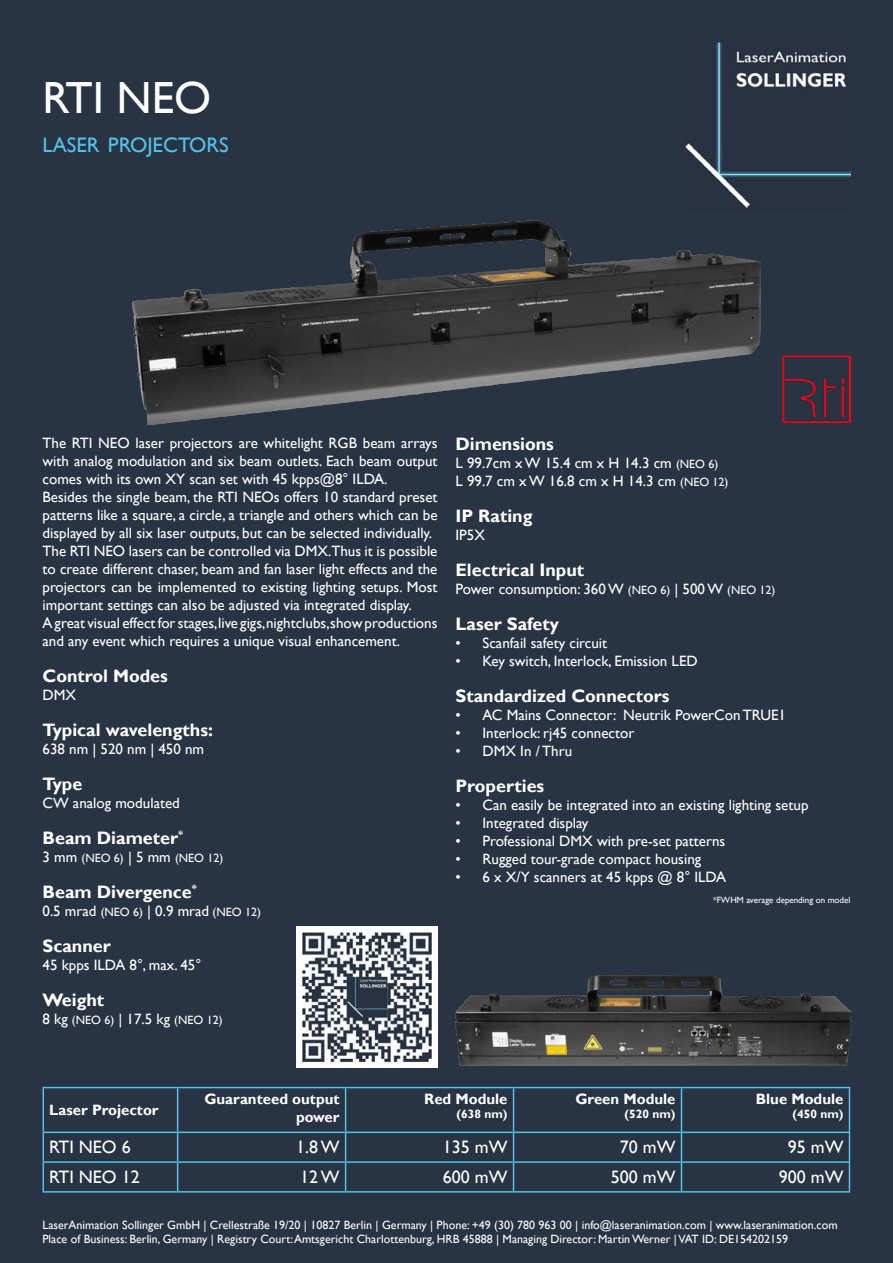
<style>
.page{position:relative;width:893px;height:1263px;background:#283343}
.page>*{position:absolute;margin:0;border:0;box-sizing:border-box;transform-origin:0 0}
.t1{font:45px "Gill Sans";color:#fff}
.t2{font:21px "Gill Sans";color:#54c2e8}
.t3{font:700 18px "Gill Sans";color:#fff}
.t4{font:18px "Gill Sans";color:#fff}
.t5{font:15px/18px "Gill Sans";color:#fff}
.t6{font:700 15px/18px "Gill Sans";color:#fff;text-align:right}
.t7{font:12px/14.4px "Gill Sans";color:#fff}
.t8{font:700 12px "Gill Sans";color:#fff}
.t9{font:9px "Gill Sans";color:#fff}
.s1{font-size:15px}
.s2{font-size:12px}
</style>
<div class="page">
<img style="left:685px;top:43px;width:165px;height:166px">
<hr style="left:43px;top:1087px;width:135px;height:1px;background:#54c2e8">
<hr style="left:43px;top:1088px;width:1px;height:43px;background:#54c2e8">
<hr style="left:178px;top:1087px;width:168px;height:1px;background:#54c2e8">
<hr style="left:177px;top:1088px;width:1px;height:43px;background:#54c2e8">
<hr style="left:346px;top:1087px;width:168px;height:1px;background:#54c2e8">
<hr style="left:345px;top:1088px;width:1px;height:43px;background:#54c2e8">
<hr style="left:514px;top:1087px;width:167px;height:1px;background:#54c2e8">
<hr style="left:513px;top:1088px;width:1px;height:43px;background:#54c2e8">
<hr style="left:681px;top:1087px;width:169px;height:1px;background:#54c2e8">
<hr style="left:681px;top:1088px;width:1px;height:43px;background:#54c2e8">
<hr style="left:849px;top:1088px;width:1px;height:43px;background:#54c2e8">
<hr style="left:43px;top:1131px;width:135px;height:2px;background:#54c2e8">
<hr style="left:178px;top:1131px;width:168px;height:2px;background:#54c2e8">
<hr style="left:346px;top:1131px;width:168px;height:2px;background:#54c2e8">
<hr style="left:514px;top:1131px;width:167px;height:2px;background:#54c2e8">
<hr style="left:681px;top:1131px;width:169px;height:2px;background:#54c2e8">
<hr style="left:43px;top:1161px;width:135px;height:2px;background:#54c2e8">
<svg style="left:43px;top:1133px;width:1px;height:58px"></svg>
<hr style="left:178px;top:1161px;width:168px;height:2px;background:#54c2e8">
<svg style="left:177px;top:1133px;width:1px;height:58px"></svg>
<hr style="left:346px;top:1161px;width:168px;height:2px;background:#54c2e8">
<svg style="left:345px;top:1133px;width:1px;height:58px"></svg>
<hr style="left:514px;top:1161px;width:167px;height:2px;background:#54c2e8">
<svg style="left:513px;top:1133px;width:1px;height:58px"></svg>
<hr style="left:681px;top:1161px;width:169px;height:2px;background:#54c2e8">
<svg style="left:681px;top:1133px;width:1px;height:58px"></svg>
<svg style="left:849px;top:1133px;width:1px;height:58px"></svg>
<hr style="left:43px;top:1191px;width:135px;height:1px;background:#54c2e8">
<hr style="left:178px;top:1191px;width:168px;height:1px;background:#54c2e8">
<hr style="left:346px;top:1191px;width:168px;height:1px;background:#54c2e8">
<hr style="left:514px;top:1191px;width:167px;height:1px;background:#54c2e8">
<hr style="left:681px;top:1191px;width:169px;height:1px;background:#54c2e8">
<img style="left:133px;top:220px;width:627px;height:204px">
<img style="left:455px;top:976px;width:396px;height:89px">
<img style="left:783px;top:355px;width:67px;height:68px">
<img style="left:297px;top:926px;width:141px;height:141px">
<h1 class="t1" style="left:43px;top:72px;width:170px">RTI NEO</h1>
<h2 class="t2" style="left:43px;top:133px;width:151px">LASER PROJECTOR</h2>
<h2 class="t2" style="left:219px;top:133px;width:11px">S</h2>
<p class="t5" style="left:43px;top:434px;width:396px">The RTI NEO laser projectors are whitelight RGB beam arrays with analog modulation and six beam outlets. Each beam output comes with its own XY scan set with 45 kpps@8° ILDA.<br>Besides the single beam, the RTI NEOs offers 10 standard preset patterns like a square, a circle, a triangle and others which can be displayed by all six laser outputs, but can be selected individually.<br>The RTI NEO lasers can be controlled via DMX.Thus it is possible to create different chaser, beam and fan laser light effects and the projectors can be implemented to existing lighting setups. Most important settings can also be adjusted via integrated display.<br>A great visual effect for stages,live gigs,nightclubs,show productions and any event which requires a unique visual enhancement.</p>
<p class="t3" style="left:43px;top:665px;width:127px">Control Modes</p>
<p class="t5" style="left:43px;top:686px;width:35px">DMX</p>
<p class="t3" style="left:43px;top:719px;width:172px">Typical wavelengths:</p>
<p class="t5" style="left:43px;top:740px;width:163px">638 nm | 520 nm | 450 nm</p>
<p class="t3" style="left:43px;top:773px;width:41px">Type</p>
<p class="t5" style="left:43px;top:794px;width:139px">CW analog modulated</p>
<p class="t3" style="left:43px;top:827px;width:142px">Beam Diameter<sup>*</sup></p>
<p class="t7" style="left:43px;top:850px;width:182px"><span class="s1">3 mm</span> (NEO 6) <span class="s1">| 5 mm</span> (NEO 12)</p>
<p class="t3" style="left:43px;top:881px;width:156px">Beam Divergence<sup>*</sup></p>
<p class="t5" style="left:43px;top:902px;width:220px">0.5 mrad <span class="s2">(NEO 6)</span> | 0.9 mrad <span class="s2">(NEO 12)</span></p>
<p class="t3" style="left:43px;top:935px;width:70px">Scanner</p>
<p class="t5" style="left:43px;top:956px;width:160px">45 kpps ILDA 8°, max. 45°</p>
<p class="t3" style="left:43px;top:989px;width:63px">Weight</p>
<p class="t7" style="left:43px;top:1012px;width:182px"><span class="s1">8 kg</span> (NEO 6) <span class="s1">| 17.5 kg</span> (NEO 12)</p>
<p class="t3" style="left:455px;top:433px;width:100px">Dimensions</p>
<p class="t5" style="left:455px;top:454px;width:274px">L 99.7cm x W 15.4 cm x H 14.3 cm <span class="s2">(NEO 6)<br></span>L 99.7 cm x W 16.8 cm x H 14.3 cm <span class="s2">(NEO 12)</span></p>
<p class="t3" style="left:455px;top:505px;width:78px">IP Rating</p>
<p class="t5" style="left:455px;top:526px;width:31px">IP5X</p>
<p class="t3" style="left:455px;top:559px;width:130px">Electrical Input</p>
<p class="t5" style="left:455px;top:580px;width:321px">Power consumption: 360 W <span class="s2">(NEO 6)</span> | 500 W <span class="s2">(NEO 12)</span></p>
<p class="t3" style="left:455px;top:613px;width:105px">Laser Safety</p>
<p class="t5" style="left:455px;top:634px;width:153px">• Scanfail safety circuit</p>
<p class="t5" style="left:455px;top:652px;width:244px">• Key switch, Interlock, Emission LED</p>
<p class="t3" style="left:455px;top:685px;width:216px">Standardized Connectors</p>
<p class="t5" style="left:455px;top:706px;width:332px">• AC Mains Connector: Neutrik PowerCon TRUE1</p>
<p class="t5" style="left:455px;top:724px;width:180px">• Interlock: rj45 connector</p>
<p class="t5" style="left:455px;top:742px;width:118px">• DMX In / Thru</p>
<p class="t3" style="left:455px;top:775px;width:90px">Properties</p>
<p class="t5" style="left:455px;top:796px;width:354px">• Can easily be integrated into an existing lighting setup</p>
<p class="t5" style="left:455px;top:814px;width:135px">• Integrated display</p>
<p class="t5" style="left:455px;top:832px;width:271px">• Professional DMX with pre-set patterns</p>
<p class="t5" style="left:455px;top:850px;width:247px">• Rugged tour-grade compact housing</p>
<p class="t5" style="left:455px;top:868px;width:272px">• 6 x X/Y scanners at 45 kpps @ 8° ILDA</p>
<p class="t9" style="left:713px;top:895px;width:139px">*FWHM average depending on model</p>
<p class="t6" style="left:49px;top:1101px;width:111px">Laser Projector</p>
<p class="t6" style="left:204px;top:1090px;width:137px">Guaranteed output power</p>
<p class="t6" style="left:424px;top:1090px;width:85px">Red Module</p>
<p class="t8" style="left:457px;top:1107px;width:52px">(638 nm)</p>
<p class="t6" style="left:575px;top:1090px;width:102px">Green Module</p>
<p class="t8" style="left:625px;top:1107px;width:52px">(520 nm)</p>
<p class="t6" style="left:756px;top:1090px;width:89px">Blue Module</p>
<p class="t8" style="left:792px;top:1107px;width:52px">(450 nm)</p>
<p class="t4" style="left:49px;top:1137px;width:83px">RTI NEO 6</p>
<p class="t4" style="left:296px;top:1137px;width:45px">1.8 W</p>
<p class="t4" style="left:443px;top:1137px;width:66px">135 mW</p>
<p class="t4" style="left:620px;top:1137px;width:57px">70 mW</p>
<p class="t4" style="left:788px;top:1137px;width:57px">95 mW</p>
<p class="t4" style="left:49px;top:1167px;width:92px">RTI NEO 12</p>
<p class="t4" style="left:300px;top:1167px;width:41px">12 W</p>
<p class="t4" style="left:443px;top:1167px;width:66px">600 mW</p>
<p class="t4" style="left:611px;top:1167px;width:66px">500 mW</p>
<p class="t4" style="left:779px;top:1167px;width:66px">900 mW</p>
<p class="t7" style="left:43px;top:1218px;width:797px">LaserAnimation Sollinger GmbH | Crellestraße 19/20 | 10827 Berlin | Germany | Phone: +49 (30) 780 963 00 | info@laseranimation.com | www.laseranimation.com<br>Place of Business: Berlin, Germany | Registry Court: Amtsgericht Charlottenburg, HRB 45888 | Managing Director: Martin Werner | VAT ID: DE154202159</p>
</div>
